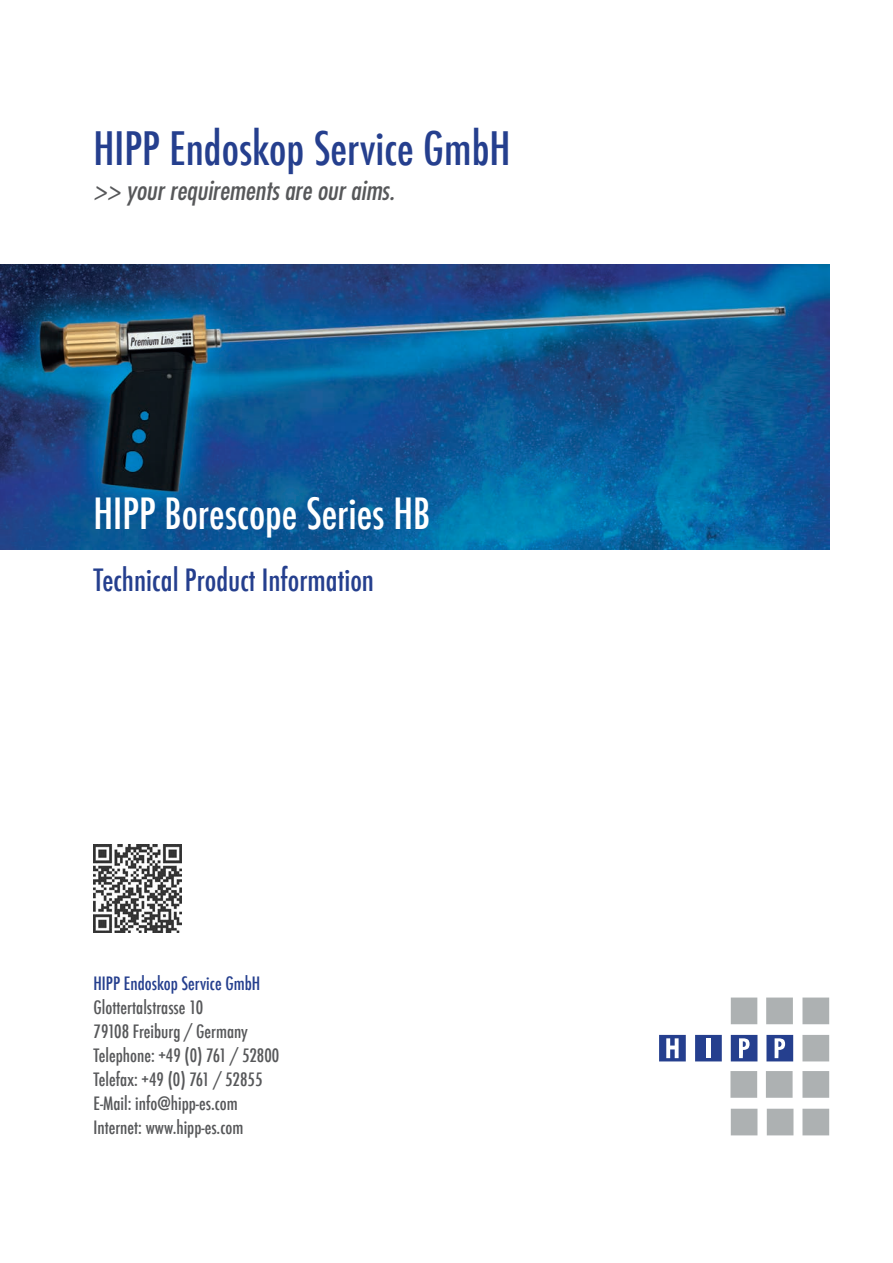
<style>
.page{position:relative;width:893px;height:1263px;background:#fff}
.page>*{position:absolute;margin:0;border:0;box-sizing:border-box;transform-origin:0 0}
.t1{font:500 condensed 45px "Futura";color:#253f8e}
.t2{font:500 condensed 42px "Futura";color:#fff}
.t3{font:500 condensed 30px "Futura";color:#253f8e}
.t4{font:italic condensed 27px "Futura Std";color:#57585a}
.t5{font:500 condensed 18px/24px "Futura";color:#57585a}
.t6{font:500 condensed 18px "Futura";color:#253f8e}
</style>
<div class="page">
<svg style="left:731px;top:1109px;width:26px;height:26px"></svg>
<svg style="left:802px;top:1109px;width:27px;height:26px"></svg>
<svg style="left:767px;top:1109px;width:26px;height:26px"></svg>
<svg style="left:802px;top:1071px;width:27px;height:27px"></svg>
<svg style="left:766px;top:1071px;width:27px;height:27px"></svg>
<svg style="left:730px;top:1071px;width:27px;height:27px"></svg>
<svg style="left:802px;top:1035px;width:27px;height:26px"></svg>
<svg style="left:802px;top:997px;width:27px;height:27px"></svg>
<svg style="left:766px;top:997px;width:27px;height:27px"></svg>
<svg style="left:731px;top:997px;width:26px;height:27px"></svg>
<svg style="left:695px;top:1035px;width:27px;height:26px"></svg>
<svg style="left:659px;top:1035px;width:27px;height:26px"></svg>
<hr style="left:706px;top:1038px;width:4px;height:20px;background:#fff">
<svg style="left:731px;top:1035px;width:26px;height:26px"></svg>
<svg style="left:766px;top:1035px;width:27px;height:26px"></svg>
<img style="left:0;top:264px;width:829px;height:285px">
<img style="left:94px;top:845px;width:87px;height:87px">
<h1 class="t1" style="left:94px;top:119px;width:418px">Hipp Endoskop Service GmbH</h1>
<h3 class="t4" style="left:94px;top:174px;width:303px">&gt;&gt; your requirements are our aims.</h3>
<h2 class="t2" style="left:94px;top:486px;width:338px">HIPP Borescope Series HB</h2>
<h3 class="t3" style="left:94px;top:561px;width:282px">Technical Product Information</h3>
<p class="t6" style="left:94px;top:972px;width:168px">Hipp Endoskop Service GmbH</p>
<p class="t5" style="left:94px;top:995px;width:187px">Glottertalstrasse 10<br>79108 Freiburg / Germany<br>Telephone: +49 (0) 761 / 52800<br>Telefax: +49 (0) 761 / 52855<br>E-Mail: info@hipp-es.com<br>Internet: www.hipp-es.com</p>
</div>
